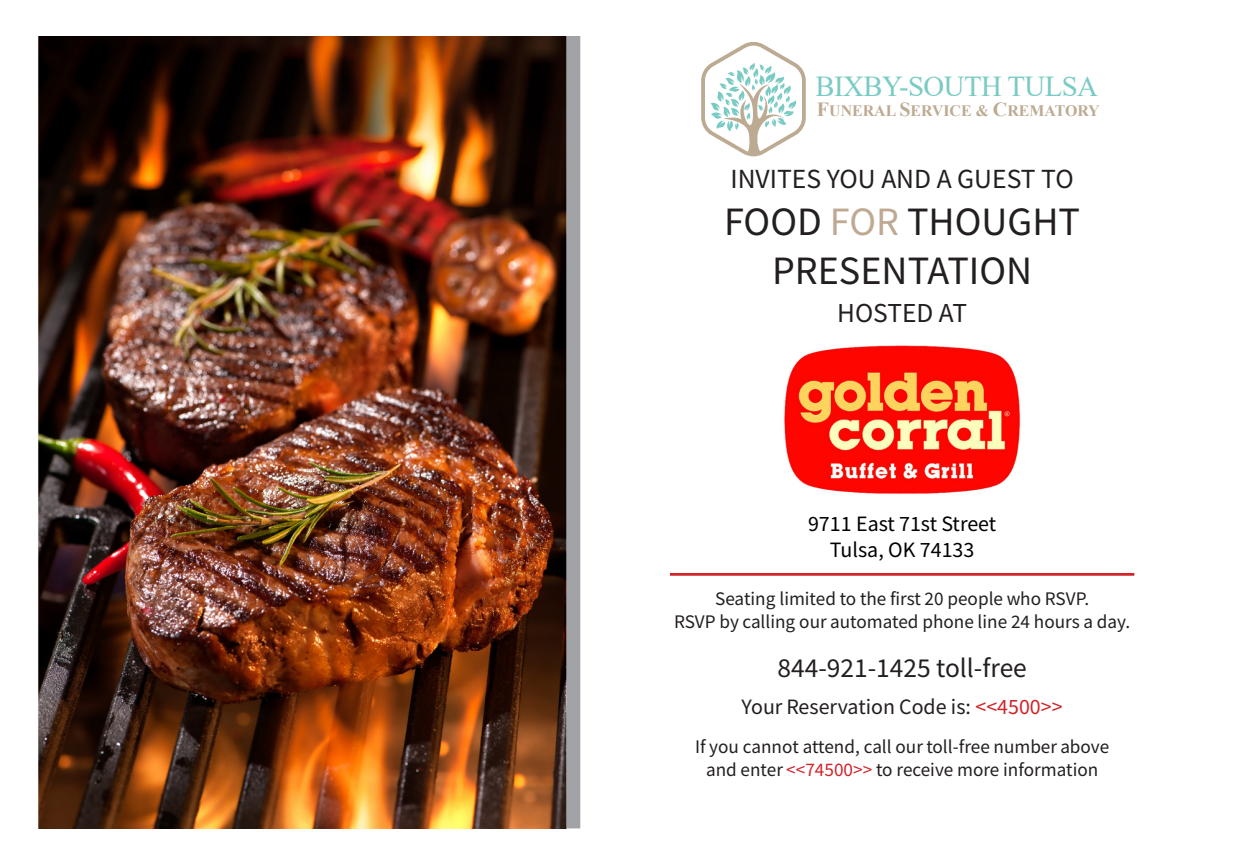
<style>
.page{position:relative;width:1260px;height:864px;background:#fff}
.page>*{position:absolute;margin:0;border:0;box-sizing:border-box;transform-origin:0 0}
.t1{font:40.2px "Source Sans Variable";color:#231f20}
.t2{font:28.8px "Times New Roman";letter-spacing:-.02em;color:#79cbc3}
.t3{font:27.6px "Source Sans Variable";color:#231f20}
.t4{font:27.4px "Source Sans Variable";color:#231f20}
.t5{font:22px "Source Sans Variable";color:#000}
.t6{font:22px "Source Sans Variable";color:#231f20}
.t7{font:19.2px/23px "Source Sans Variable";color:#231f20;text-align:center}
.t8{font:700 15.8px "Times New Roman";color:#bdaa92}
.s1{font-size:20px}
.s2{color:#beaa92}
.s3{color:#d1232a}
</style>
<div class="page">
<div style="left:567px;top:36px;width:13px;height:792px;background:#a1a3a6"></div>
<hr style="left:670px;top:573px;width:464px;height:3px;background:#d1232a">
<img style="left:784px;top:345px;width:237px;height:149px">
<img style="left:38px;top:36px;width:529px;height:792px">
<svg style="left:701px;top:42px;width:105px;height:114px"></svg>
<p class="t2" style="left:815px;top:66px;width:284px">BIXBY-SOUTH TULSA</p>
<p class="t8" style="left:817px;top:99px;width:284px"><span class="s1">F</span>UNERAL <span class="s1">S</span>ERVICE &amp; <span class="s1">C</span>REMATORY</p>
<p class="t3" style="left:730px;top:162px;width:345px">INVITES YOU AND A GUEST TO</p>
<p class="t1" style="left:724px;top:198px;width:358px">FOOD <span class="s2">FOR</span> THOUGHT</p>
<p class="t1" style="left:772px;top:246px;width:262px">PRESENTATION</p>
<p class="t4" style="left:837px;top:296px;width:131px">HOSTED AT</p>
<p class="t5" style="left:808px;top:510px;width:190px">9711 East 71st Street</p>
<p class="t5" style="left:830px;top:537px;width:146px">Tulsa, OK 74133</p>
<p class="t7" style="left:674px;top:587px;width:458px">Seating limited to the first 20 people who RSVP.<br>RSVP by calling our automated phone line 24 hours a day.</p>
<p class="t4" style="left:778px;top:651px;width:251px">844-921-1425 toll-free</p>
<p class="t6" style="left:742px;top:693px;width:323px">Your Reservation Code is: <span class="s3">&lt;&lt;4500&gt;&gt;</span></p>
<p class="t7" style="left:695px;top:735px;width:416px">If you cannot attend, call our toll-free number above and enter <span class="s3">&lt;&lt;74500&gt;&gt;</span> to receive more information</p>
</div>
